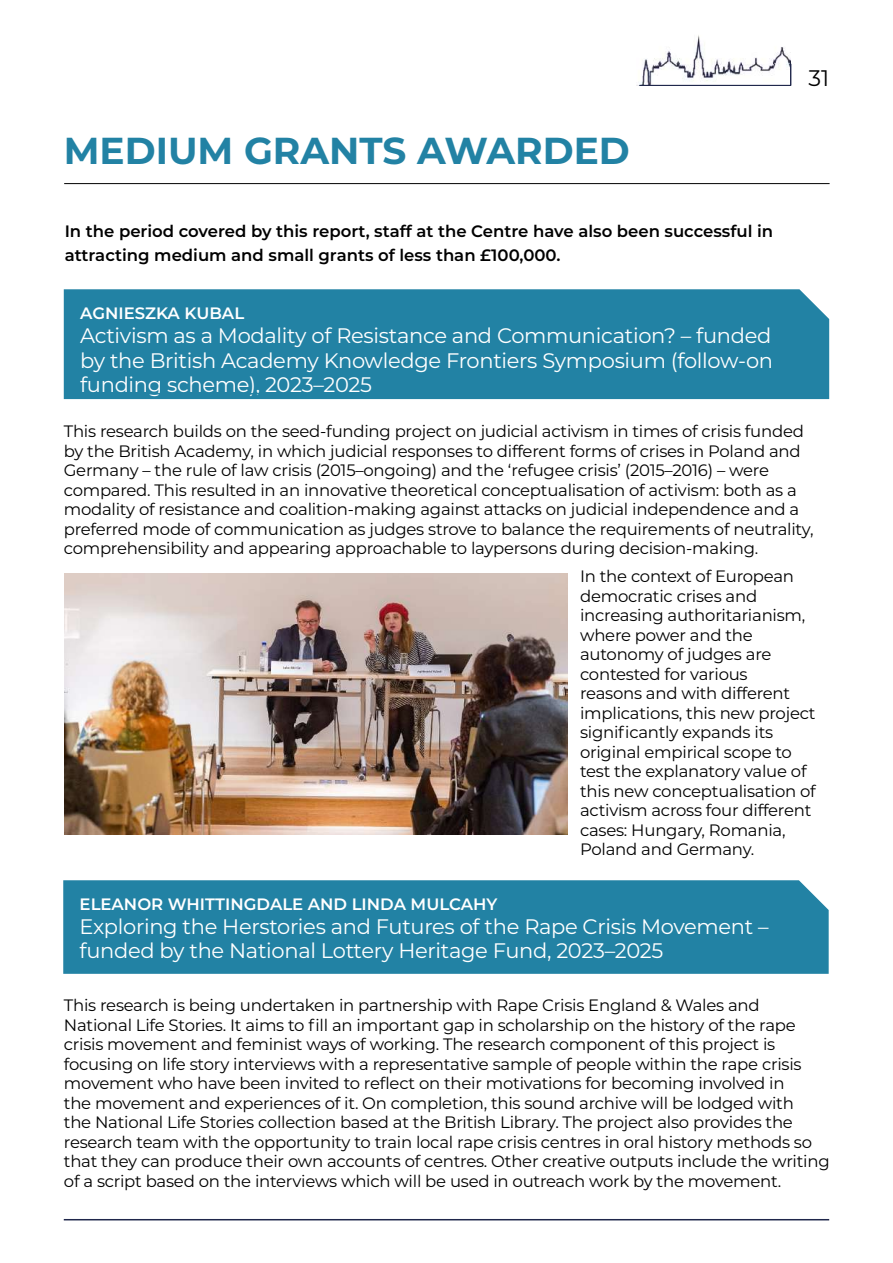
<style>
.page{position:relative;width:893px;height:1263px;background:#fff}
.page>*{position:absolute;margin:0;border:0;box-sizing:border-box;transform-origin:0 0}
.t1{font:700 37.5px "Montserrat";color:#2282a4}
.t2{font:22.5px "Montserrat";color:#000}
.t3{font:21px/24px "Montserrat";letter-spacing:-.015em;color:#fff;text-align:justify}
.t4{font:16.5px/19.5px "Montserrat";letter-spacing:-.015em;color:#000}
.t5{font:600 16.5px/24px "Montserrat";color:#000}
.t6{font:600 16.5px "Montserrat";color:#fff}
</style>
<div class="page">
<img style="left:636px;top:35px;width:155px;height:51px">
<hr style="left:64px;top:1219px;width:765px;height:1px;background:#1f274b">
<hr style="left:639px;top:85px;width:152px;height:1px;background:#1f274b">
<svg style="left:790px;top:64px;width:1px;height:21px"></svg>
<hr style="left:64px;top:183px;width:766px;height:1px;background:#000">
<div style="left:64px;top:289px;width:765px;height:110px;background:#2282a4"></div>
<div style="left:75px;top:303px;width:715px;height:91px;background:#2282a4"></div>
<div style="left:74px;top:302px;width:717px;height:92px;border:2px solid #2282a4"></div>
<img style="left:65px;top:573px;width:502px;height:261px">
<svg style="left:63px;top:880px;width:766px;height:94px;background:#2c88a8"></svg>
<div style="left:75px;top:894px;width:715px;height:75px;background:#2282a4"></div>
<div style="left:74px;top:893px;width:716px;height:77px;border:2px solid #2282a4"></div>
<h1 class="t1" style="left:64px;top:124px;width:568px">MEDIUM GRANTS AWARDED</h1>
<p class="t5" style="left:65px;top:219px;width:710px">In the period covered by this report, staff at the Centre have also been successful in attracting medium and small grants of less than £100,000.</p>
<p class="t6" style="left:80px;top:302px;width:166px">AGNIESZKA KUBAL</p>
<p class="t3" style="left:80px;top:323px;width:694px">Activism as a Modality of Resistance and Communication? – funded by the British Academy Knowledge Frontiers Symposium (follow-on funding scheme), 2023–2025</p>
<h2 class="t2" style="left:808px;top:62px;width:22px">31</h2>
<p class="t4" style="left:64px;top:421px;width:751px">This research builds on the seed-funding project on judicial activism in times of crisis funded by the British Academy, in which judicial responses to different forms of crises in Poland and Germany – the rule of law crisis (2015–ongoing) and the ‘refugee crisis’ (2015–2016) – were compared. This resulted in an innovative theoretical conceptualisation of activism: both as a modality of resistance and coalition-making against attacks on judicial independence and a preferred mode of communication as judges strove to balance the requirements of neutrality, comprehensibility and appearing approachable to laypersons during decision-making.</p>
<p class="t4" style="left:580px;top:566px;width:237px">In the context of European democratic crises and increasing authoritarianism, where power and the autonomy of judges are contested for various<br>reasons and with different implications, this new project significantly expands its original empirical scope to test the explanatory value of this new conceptualisation of activism across four different cases: Hungary, Romania,<br>Poland and Germany.</p>
<p class="t6" style="left:80px;top:893px;width:419px">ELEANOR WHITTINGDALE AND LINDA MULCAHY</p>
<p class="t3" style="left:80px;top:914px;width:691px">Exploring the Herstories and Futures of the Rape Crisis Movement – funded by the National Lottery Heritage Fund, 2023–2025</p>
<p class="t4" style="left:64px;top:995px;width:767px">This research is being undertaken in partnership with Rape Crisis England &amp; Wales and National Life Stories. It aims to fill an important gap in scholarship on the history of the rape crisis movement and feminist ways of working. The research component of this project is focusing on life story interviews with a representative sample of people within the rape crisis movement who have been invited to reflect on their motivations for becoming involved in<br>the movement and experiences of it. On completion, this sound archive will be lodged with<br>the National Life Stories collection based at the British Library. The project also provides the research team with the opportunity to train local rape crisis centres in oral history methods so that they can produce their own accounts of centres. Other creative outputs include the writing of a script based on the interviews which will be used in outreach work by the movement.</p>
</div>
